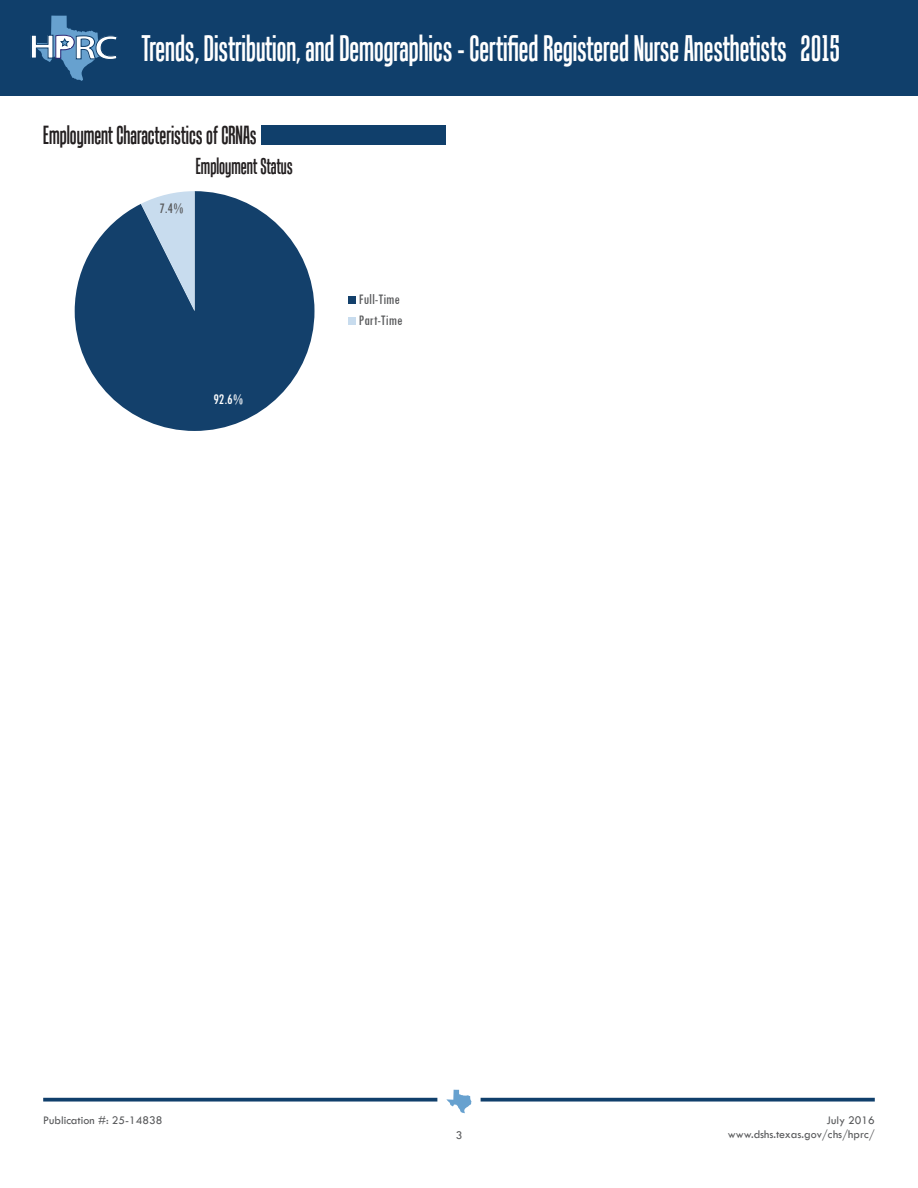
<style>
.page{position:relative;width:918px;height:1188px;background:#fff}
.page>*{position:absolute;margin:0;border:0;box-sizing:border-box;transform-origin:0 0}
.t1{font:36px "Tandelle";color:#fff}
.t2{font:600 33.9px "Myriad Pro";color:#fff;scale:1.2 1}
.t3{font:25.5px "Tandelle";color:#231f20}
.t4{font:22.5px "Tandelle";color:#231f20}
.t5{font:condensed 15.15px/21px "Tw Cen";color:#58595b}
.t6{font:condensed 15.15px "Tw Cen";color:#fff}
.t7{font:12px "Tw Cen";color:#57585a}
.s1{font-style:inherit}
</style>
<div class="page">
<svg style="left:43px;top:1098px;width:394px;height:4px;background:#2b557c"></svg>
<svg style="left:447px;top:1090px;width:24px;height:23px"></svg>
<svg style="left:481px;top:1098px;width:394px;height:4px;background:#2b557c"></svg>
<div style="left:0;top:0;width:918px;height:95px;background:#103f6b"></div>
<svg style="left:32px;top:16px;width:69px;height:65px"></svg>
<div style="left:261px;top:125px;width:185px;height:20px;background:#103f6b"></div>
<svg style="left:75px;top:191px;width:240px;height:240px;fill:#13406b"></svg>
<svg style="left:141px;top:191px;width:54px;height:120px;background:#7a98b4"></svg>
<div style="left:348px;top:296px;width:8px;height:7px;background:#13406b"></div>
<div style="left:348px;top:317px;width:8px;height:7px;background:#c8dcee"></div>
<p class="t2" style="left:29px;top:26px;width:76px">HPRC</p>
<p class="t1" style="left:141px;top:27px;width:700px">Trends, Distribution, and Demographics - Certified Registered Nurse Anesthetists <span class="s1">2015</span></p>
<h2 class="t3" style="left:43px;top:120px;width:215px">Employment Characteristics of CRNAs</h2>
<p class="t5" style="left:159px;top:197px;width:26px">7.4%</p>
<h3 class="t4" style="left:196px;top:153px;width:99px">Employment Status</h3>
<p class="t6" style="left:213px;top:390px;width:31px">92.6%</p>
<p class="t5" style="left:359px;top:288px;width:45px">Full-Time<br>Part-Time</p>
<p class="t7" style="left:43px;top:1113px;width:121px">Publication #: 25-14838</p>
<p class="t7" style="left:826px;top:1113px;width:50px">July 2016</p>
<p class="t7" style="left:456px;top:1128px;width:8px">3</p>
<p class="t7" style="left:728px;top:1127px;width:149px">www.dshs.texas.gov/chs/hprc/</p>
</div>
